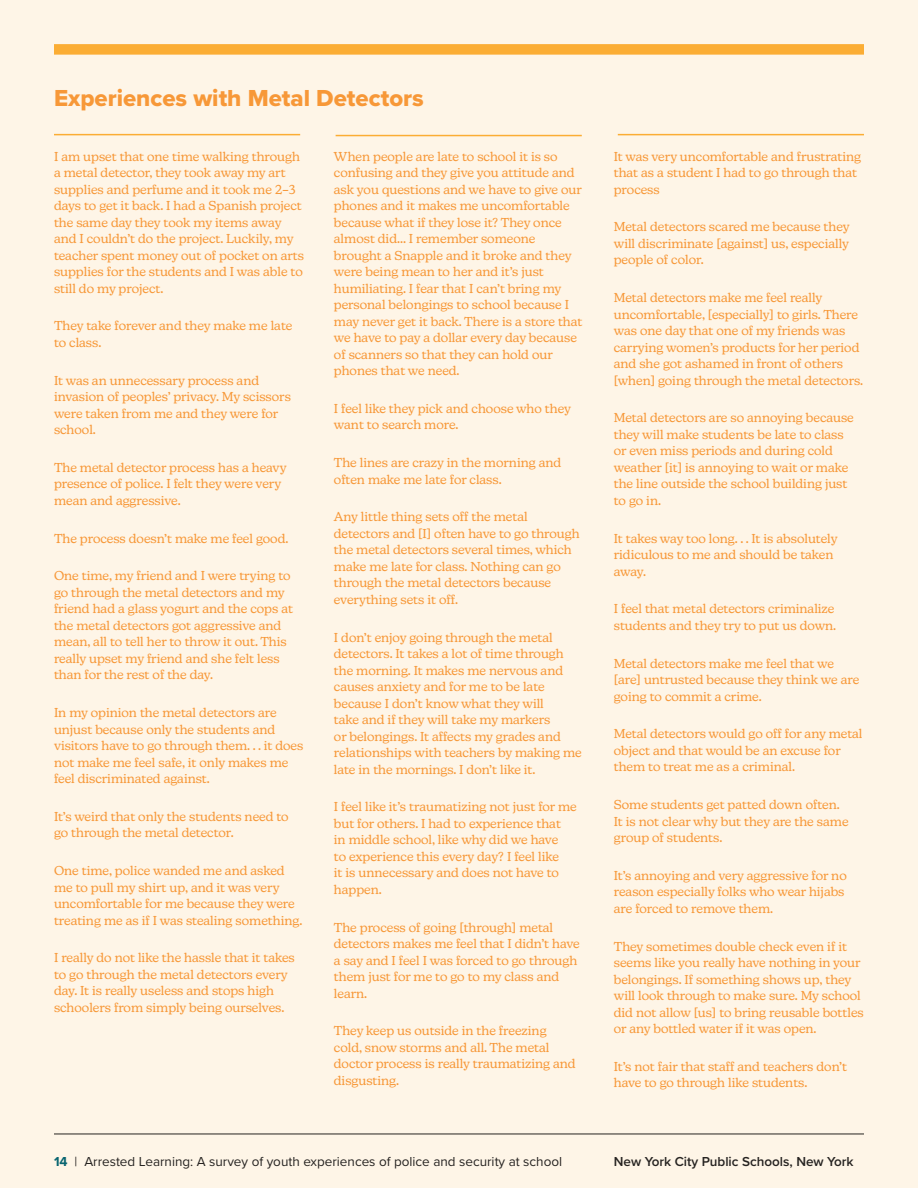
<style>
.page{position:relative;width:918px;height:1188px;background:#fff}
.page>*{position:absolute;margin:0;border:0;box-sizing:border-box;transform-origin:0 0}
.H3_-_Heading_3{font:24px "Proxima Nova Extrabld";color:#f79838}
.t1{font:13.5px "Proxima Nova";color:#262321}
.t2{font:600 13.5px "Proxima Nova";color:#262321}
.Q2_-_Storybook{font:12.75px/16.5px "Kansas New";color:#f79838}
.s1{font-weight:700;color:#096571}
</style>
<div class="page">
<div style="left:1px;top:0;width:917px;height:1188px;background:#fef5e7"></div>
<hr style="left:54px;top:1134px;width:810px;height:1px;background:#262321">
<div style="left:54px;top:44px;width:810px;height:11px;background:#fbad34"></div>
<hr style="left:54px;top:134px;width:246px;height:1px;background:#fbad34">
<hr style="left:336px;top:135px;width:246px;height:1px;background:#fbad34">
<hr style="left:618px;top:134px;width:246px;height:1px;background:#fbad34">
<p class="H3_-_Heading_3" style="left:54px;top:80px;width:371px">Experiences with Metal Detectors</p>
<p class="Q2_-_Storybook" style="left:54px;top:148px;width:252px">I am upset that one time walking through a metal detector, they took away my art supplies and perfume and it took me 2–3 days to get it back. I had a Spanish project the same day they took my items away and I couldn’t do the project. Luckily, my teacher spent money out of pocket on arts supplies for the students and I was able to still do my project.</p>
<p class="Q2_-_Storybook" style="left:54px;top:318px;width:240px">They take forever and they make me late to class.</p>
<p class="Q2_-_Storybook" style="left:54px;top:372px;width:238px">It was an unnecessary process and invasion of peoples’ privacy. My scissors were taken from me and they were for school.</p>
<p class="Q2_-_Storybook" style="left:54px;top:459px;width:234px">The metal detector process has a heavy presence of police. I felt they were very mean and aggressive.</p>
<p class="Q2_-_Storybook" style="left:54px;top:530px;width:236px">The process doesn’t make me feel good.</p>
<p class="Q2_-_Storybook" style="left:54px;top:568px;width:240px">One time, my friend and I were trying to go through the metal detectors and my friend had a glass yogurt and the cops at the metal detectors got aggressive and mean, all to tell her to throw it out. This really upset my friend and she felt less than for the rest of the day.</p>
<p class="Q2_-_Storybook" style="left:54px;top:704px;width:251px">In my opinion the metal detectors are unjust because only the students and visitors have to go through them. . . it does not make me feel safe, it only makes me feel discriminated against.</p>
<p class="Q2_-_Storybook" style="left:54px;top:808px;width:236px">It’s weird that only the students need to go through the metal detector.</p>
<p class="Q2_-_Storybook" style="left:54px;top:862px;width:250px">One time, police wanded me and asked me to pull my shirt up, and it was very uncomfortable for me because they were treating me as if I was stealing something.</p>
<p class="Q2_-_Storybook" style="left:54px;top:950px;width:242px">I really do not like the hassle that it takes to go through the metal detectors every day. It is really useless and stops high schoolers from simply being ourselves.</p>
<p class="Q2_-_Storybook" style="left:334px;top:148px;width:250px">When people are late to school it is so confusing and they give you attitude and ask you questions and we have to give our phones and it makes me uncomfortable because what if they lose it? They once almost did… I remember someone brought a Snapple and it broke and they were being mean to her and it’s just humiliating. I fear that I can’t bring my personal belongings to school because I may never get it back. There is a store that we have to pay a dollar every day because of scanners so that they can hold our phones that we need.</p>
<p class="Q2_-_Storybook" style="left:334px;top:400px;width:239px">I feel like they pick and choose who they want to search more.</p>
<p class="Q2_-_Storybook" style="left:334px;top:454px;width:229px">The lines are crazy in the morning and often make me late for class.</p>
<p class="Q2_-_Storybook" style="left:334px;top:509px;width:247px">Any little thing sets off the metal detectors and [I] often have to go through the metal detectors several times, which make me late for class. Nothing can go through the metal detectors because everything sets it off.</p>
<p class="Q2_-_Storybook" style="left:334px;top:629px;width:249px">I don’t enjoy going through the metal detectors. It takes a lot of time through the morning. It makes me nervous and causes anxiety and for me to be late because I don’t know what they will<br>take and if they will take my markers<br>or belongings. It affects my grades and relationships with teachers by making me late in the mornings. I don’t like it.</p>
<p class="Q2_-_Storybook" style="left:334px;top:799px;width:244px">I feel like it’s traumatizing not just for me but for others. I had to experience that<br>in middle school, like why did we have<br>to experience this every day? I feel like<br>it is unnecessary and does not have to happen.</p>
<p class="Q2_-_Storybook" style="left:334px;top:919px;width:247px">The process of going [through] metal detectors makes me feel that I didn’t have a say and I feel I was forced to go through them just for me to go to my class and learn.</p>
<p class="Q2_-_Storybook" style="left:334px;top:1023px;width:243px">They keep us outside in the freezing cold, snow storms and all. The metal doctor process is really traumatizing and disgusting.</p>
<p class="Q2_-_Storybook" style="left:614px;top:148px;width:249px">It was very uncomfortable and frustrating that as a student I had to go through that process</p>
<p class="Q2_-_Storybook" style="left:614px;top:219px;width:237px;text-align:justify">Metal detectors scared me because they will discriminate [against] us, especially people of color.</p>
<p class="Q2_-_Storybook" style="left:614px;top:289px;width:251px">Metal detectors make me feel really uncomfortable, [especially] to girls. There was one day that one of my friends was carrying women’s products for her period and she got ashamed in front of others [when] going through the metal detectors.</p>
<p class="Q2_-_Storybook" style="left:614px;top:410px;width:241px">Metal detectors are so annoying because they will make students be late to class or even miss periods and during cold weather [it] is annoying to wait or make the line outside the school building just to go in.</p>
<p class="Q2_-_Storybook" style="left:614px;top:530px;width:225px">It takes way too long. . . It is absolutely ridiculous to me and should be taken away.</p>
<p class="Q2_-_Storybook" style="left:614px;top:601px;width:224px">I feel that metal detectors criminalize students and they try to put us down.</p>
<p class="Q2_-_Storybook" style="left:614px;top:655px;width:247px">Metal detectors make me feel that we [are] untrusted because they think we are going to commit a crime.</p>
<p class="Q2_-_Storybook" style="left:614px;top:726px;width:250px">Metal detectors would go off for any metal object and that would be an excuse for them to treat me as a criminal.</p>
<p class="Q2_-_Storybook" style="left:614px;top:796px;width:236px">Some students get patted down often.<br>It is not clear why but they are the same group of students.</p>
<p class="Q2_-_Storybook" style="left:614px;top:867px;width:234px">It’s annoying and very aggressive for no reason especially folks who wear hijabs are forced to remove them.</p>
<p class="Q2_-_Storybook" style="left:614px;top:938px;width:251px">They sometimes double check even if it seems like you really have nothing in your belongings. If something shows up, they will look through to make sure. My school did not allow [us] to bring reusable bottles or any bottled water if it was open.</p>
<p class="Q2_-_Storybook" style="left:614px;top:1058px;width:235px">It’s not fair that staff and teachers don’t have to go through like students.</p>
<p class="t1" style="left:54px;top:1152px;width:510px"><span class="s1">14</span> | Arrested Learning: A survey of youth experiences of police and security at school</p>
<p class="t2" style="left:614px;top:1152px;width:241px">New York City Public Schools, New York</p>
</div>
